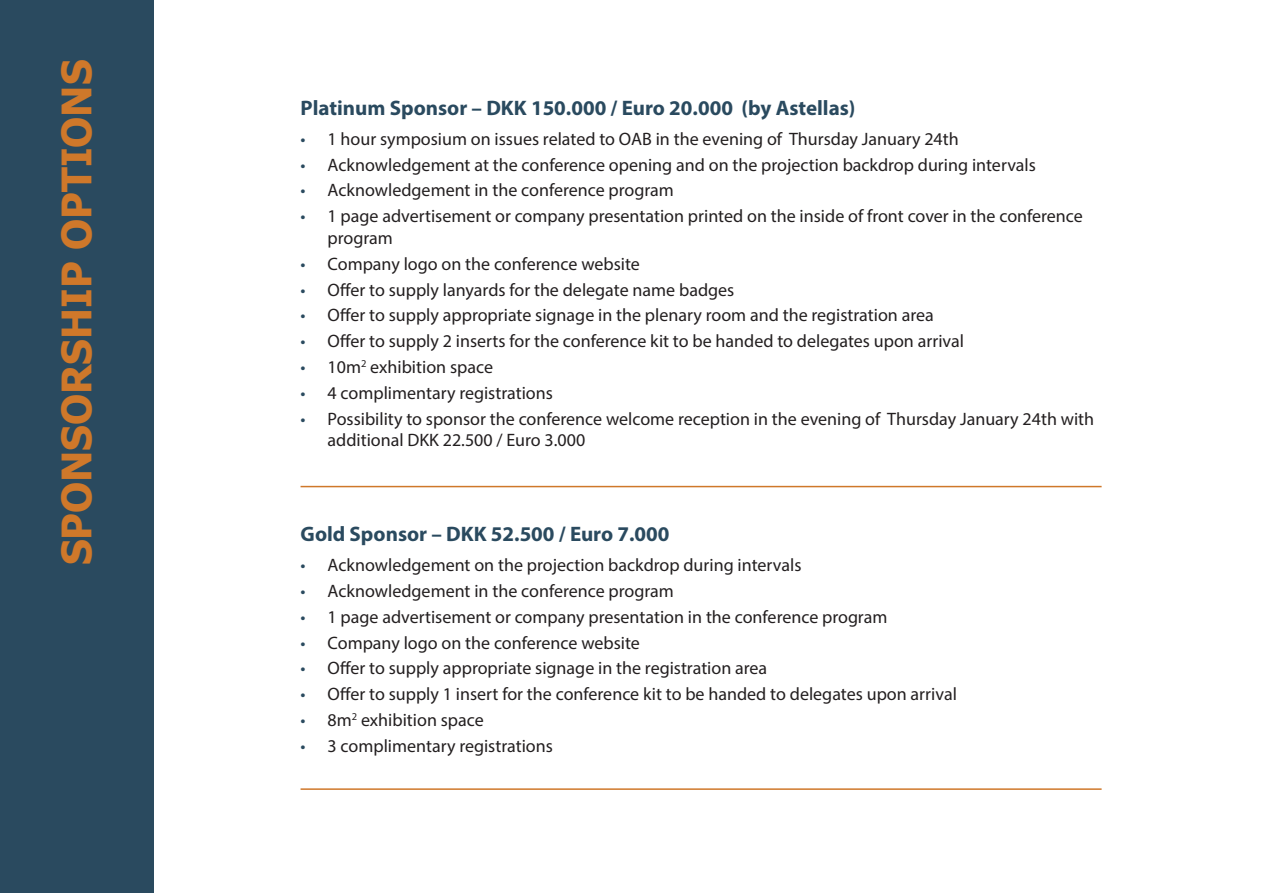
<style>
.page{position:relative;width:1263px;height:893px;background:#fff}
.page>*{position:absolute;margin:0;border:0;box-sizing:border-box;transform-origin:0 0}
.t1{font:700 40.5px "Tahoma";color:#cf782a}
.t2{font:700 21px "Myriad Pro";color:#2a4a5f}
.t3{font:18px/21.6px "Myriad Pro";color:#231f20}
.s1{color:#2a4a5f}
</style>
<div class="page">
<hr style="left:301px;top:486px;width:800px;height:1px;background:#cf782a">
<hr style="left:301px;top:788px;width:800px;height:2px;background:#cf782a">
<div style="left:0;top:0;width:153px;height:893px;background:#2a4a5f"></div>
<p class="t1" style="left:48px;top:565px;width:507px;rotate:-90deg">SPONSORSHIP OPTIONS</p>
<p class="t2" style="left:301px;top:94px;width:556px">Platinum Sponsor – DKK 150.000 / Euro 20.000 (by Astellas)</p>
<p class="t3" style="left:301px;top:128px;width:660px"><span class="s1">•</span> 1 hour symposium on issues related to OAB in the evening of Thursday January 24th</p>
<p class="t3" style="left:301px;top:153px;width:737px"><span class="s1">•</span> Acknowledgement at the conference opening and on the projection backdrop during intervals</p>
<p class="t3" style="left:301px;top:179px;width:375px"><span class="s1">•</span> Acknowledgement in the conference program</p>
<p class="t3" style="left:328px;top:205px;width:757px;text-indent:-27px"><span class="s1">•</span> 1 page advertisement or company presentation printed on the inside of front cover in the conference program</p>
<p class="t3" style="left:301px;top:253px;width:341px"><span class="s1">•</span> Company logo on the conference website</p>
<p class="t3" style="left:301px;top:278px;width:435px"><span class="s1">•</span> Offer to supply lanyards for the delegate name badges</p>
<p class="t3" style="left:301px;top:304px;width:635px"><span class="s1">•</span> Offer to supply appropriate signage in the plenary room and the registration area</p>
<p class="t3" style="left:301px;top:330px;width:665px"><span class="s1">•</span> Offer to supply 2 inserts for the conference kit to be handed to delegates upon arrival</p>
<p class="t3" style="left:301px;top:356px;width:194px"><span class="s1">•</span> 10m<sup>2</sup> exhibition space</p>
<p class="t3" style="left:301px;top:382px;width:254px"><span class="s1">•</span> 4 complimentary registrations</p>
<p class="t3" style="left:328px;top:408px;width:768px;text-indent:-27px"><span class="s1">•</span> Possibility to sponsor the conference welcome reception in the evening of Thursday January 24th with additional DKK 22.500 / Euro 3.000</p>
<p class="t2" style="left:301px;top:520px;width:370px">Gold Sponsor – DKK 52.500 / Euro 7.000</p>
<p class="t3" style="left:301px;top:554px;width:502px"><span class="s1">•</span> Acknowledgement on the projection backdrop during intervals</p>
<p class="t3" style="left:301px;top:580px;width:375px"><span class="s1">•</span> Acknowledgement in the conference program</p>
<p class="t3" style="left:301px;top:606px;width:588px"><span class="s1">•</span> 1 page advertisement or company presentation in the conference program</p>
<p class="t3" style="left:301px;top:631px;width:341px"><span class="s1">•</span> Company logo on the conference website</p>
<p class="t3" style="left:301px;top:657px;width:468px"><span class="s1">•</span> Offer to supply appropriate signage in the registration area</p>
<p class="t3" style="left:301px;top:683px;width:658px"><span class="s1">•</span> Offer to supply 1 insert for the conference kit to be handed to delegates upon arrival</p>
<p class="t3" style="left:301px;top:709px;width:185px"><span class="s1">•</span> 8m<sup>2</sup> exhibition space</p>
<p class="t3" style="left:301px;top:735px;width:254px"><span class="s1">•</span> 3 complimentary registrations</p>
</div>
